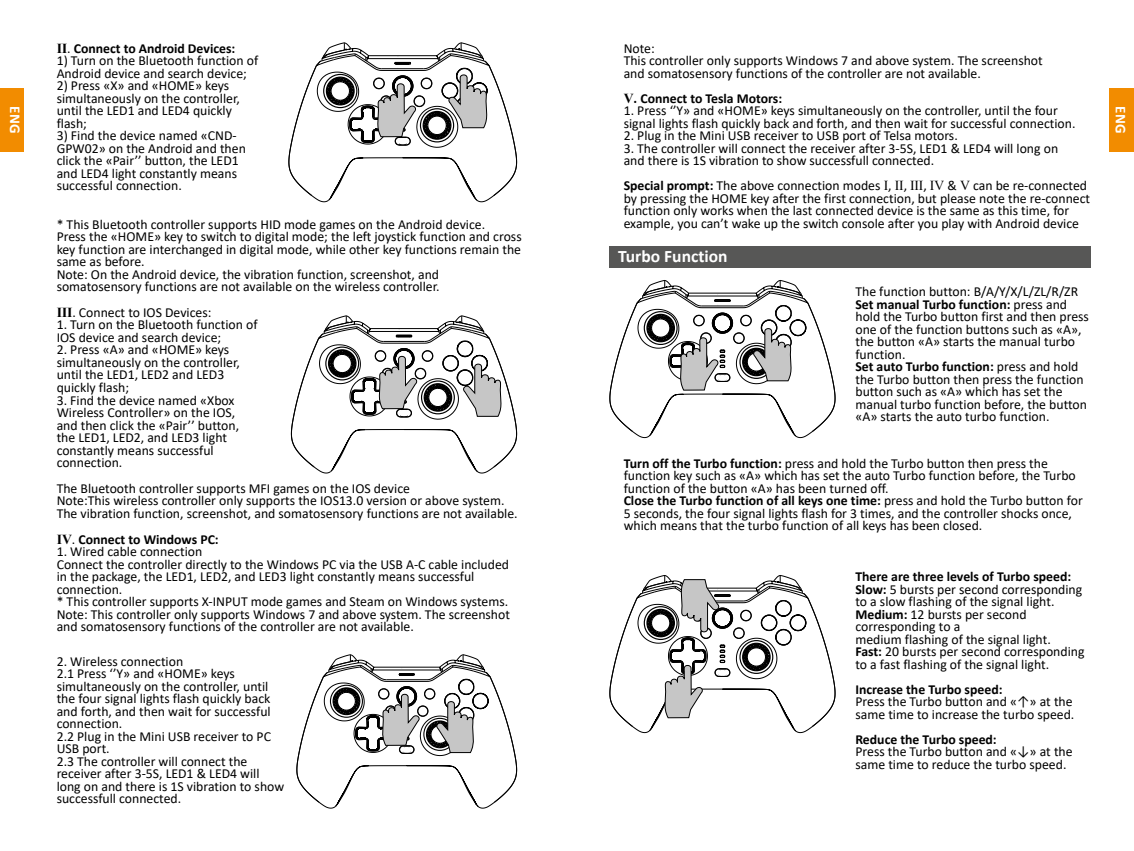
<style>
.page{position:relative;width:1134px;height:851px;background:#fff}
.page>*{position:absolute;margin:0;border:0;box-sizing:border-box;transform-origin:0 0}
.t1{font:700 17.5px "Calibri";color:#fff}
.t2{font:700 15px "Calibri";color:#fff}
.t3{font:13.75px/12.5px "Calibri";color:#000}
.t4{font:700 13.75px "Calibri";color:#000}
.s1{font-family:"Times New Roman"}
.s2{font-weight:400}
.s3{font-weight:700}
.s4{font-family:"Times New Roman";font-weight:700}
</style>
<div class="page">
<div style="left:0;top:88px;width:23px;height:63px;background:#f28c00"></div>
<div style="left:1110px;top:88px;width:24px;height:63px;background:#f28c00"></div>
<div style="left:609px;top:247px;width:482px;height:21px;background:#575756"></div>
<svg style="left:288px;top:42px;width:229px;height:160px"></svg>
<div style="left:397px;top:138px;width:11px;height:6px;background:#fff;border-radius:50%"></div>
<svg style="left:291px;top:315px;width:226px;height:158px"></svg>
<svg style="left:609px;top:280px;width:227px;height:158px"></svg>
<svg style="left:609px;top:575px;width:227px;height:158px"></svg>
<div style="left:398px;top:410px;width:12px;height:6px;background:#fff;border-radius:50%"></div>
<div style="left:717px;top:375px;width:11px;height:5px;background:#fff;border-radius:50%"></div>
<div style="left:717px;top:670px;width:11px;height:5px;background:#fff;border-radius:50%"></div>
<svg style="left:296px;top:654px;width:221px;height:154px"></svg>
<div style="left:401px;top:747px;width:11px;height:5px;background:#fff;border-radius:50%"></div>
<p class="t4" style="left:57px;top:39px;width:180px"><span class="s1">Ⅱ</span><span class="s2">.</span> Connect to Android Devices:</p>
<p class="t3" style="left:57px;top:54px;width:203px">1) Turn on the Bluetooth function of<br>Android device and search device;</p>
<p class="t3" style="left:57px;top:79px;width:185px">2) Press «X» and «HOME» keys simultaneously on the controller, until the LED1 and LED4 quickly flash;</p>
<p class="t3" style="left:57px;top:129px;width:191px">3) Find the device named «CND-<br>GPW02» on the Android and then click the «Pair’’ button, the LED1 and LED4 light constantly means successful connection.</p>
<p class="t3" style="left:624px;top:42px;width:421px">Note:<br>This controller only supports Windows 7 and above system. The screenshot and somatosensory functions of the controller are not available.</p>
<p class="t4" style="left:624px;top:89px;width:160px"><span class="s1">Ⅴ</span>. Connect to Tesla Motors:</p>
<p class="t3" style="left:624px;top:104px;width:453px">1. Press ‘’Y» and «HOME» keys simultaneously on the controller, until the four signal lights flash quickly back and forth, and then wait for successful connection.</p>
<p class="t3" style="left:624px;top:129px;width:336px">2. Plug in the Mini USB receiver to USB port of Telsa motors.</p>
<p class="t3" style="left:624px;top:142px;width:436px">3. The controller will connect the receiver after 3-5S, LED1 &amp; LED4 will long on and there is 1S vibration to show successfull connected.</p>
<p class="t3" style="left:624px;top:179px;width:468px"><span class="s3">Special prompt:</span> The above connection modes <span class="s1">Ⅰ</span>, <span class="s1">Ⅱ</span>, <span class="s1">Ⅲ</span>, <span class="s1">Ⅳ</span> &amp; <span class="s1">Ⅴ</span> can be re-connected by pressing the HOME key after the first connection, but please note the re-connect function only works when the last connected device is the same as this time, for example, you can’t wake up the switch console after you play with Android device</p>
<p class="t2" style="left:26px;top:106px;width:28px;rotate:90deg">ENG</p>
<p class="t2" style="left:1131px;top:106px;width:28px;rotate:90deg">ENG</p>
<p class="t3" style="left:57px;top:217px;width:466px">* This Bluetooth controller supports HID mode games on the Android device.<br>Press the «HOME» key to switch to digital mode; the left joystick function and cross key function are interchanged in digital mode, while other key functions remain the same as before.<br>Note: On the Android device, the vibration function, screenshot, and somatosensory functions are not available on the wireless controller.</p>
<p class="t1" style="left:618px;top:244px;width:111px">Turbo Function</p>
<p class="t3" style="left:855px;top:285px;width:235px">The function button: B/A/Y/X/L/ZL/R/ZR <span class="s3">Set manual Turbo function:</span> press and hold the Turbo button first and then press one of the function buttons such as «A», the button «A» starts the manual turbo function.<br><span class="s3">Set auto Turbo function:</span> press and hold the Turbo button then press the function button such as «A» which has set the manual turbo function before, the button «A» starts the auto turbo function.</p>
<p class="t3" style="left:57px;top:306px;width:156px"><span class="s4">Ⅲ</span>. Connect to IOS Devices:</p>
<p class="t3" style="left:57px;top:318px;width:202px">1. Turn on the Bluetooth function of<br>IOS device and search device;</p>
<p class="t3" style="left:57px;top:343px;width:185px">2. Press «A» and «HOME» keys simultaneously on the controller, until the LED1, LED2 and LED3 quickly flash;</p>
<p class="t3" style="left:57px;top:393px;width:184px">3. Find the device named «Xbox<br>Wireless Controller» on the IOS, and then click the «Pair’’ button, the LED1, LED2, and LED3 light constantly means successful connection.</p>
<p class="t3" style="left:624px;top:456px;width:461px"><span class="s3">Turn off the Turbo function:</span> press and hold the Turbo button then press the function key such as «A» which has set the auto Turbo function before, the Turbo function of the button «A» has been turned off.<br><span class="s3">Close the Turbo function of all keys one time:</span> press and hold the Turbo button for 5 seconds, the four signal lights flash for 3 times, and the controller shocks once, which means that the turbo function of all keys has been closed.</p>
<p class="t3" style="left:57px;top:481px;width:462px">The Bluetooth controller supports MFI games on the IOS device<br>Note:This wireless controller only supports the IOS13.0 version or above system.<br>The vibration function, screenshot, and somatosensory functions are not available.</p>
<p class="t4" style="left:57px;top:529px;width:164px"><span class="s1">Ⅳ</span><span class="s2">.</span> Connect to Windows PC:</p>
<p class="t3" style="left:57px;top:545px;width:455px">1. Wired cable connection<br>Connect the controller directly to the Windows PC via the USB A-C cable included in the package, the LED1, LED2, and LED3 light constantly means successful connection.<br>* This controller supports X-INPUT mode games and Steam on Windows systems.<br>Note: This controller only supports Windows 7 and above system. The screenshot and somatosensory functions of the controller are not available.</p>
<p class="t3" style="left:57px;top:654px;width:229px">2. Wireless connection<br>2.1 Press ‘’Y» and «HOME» keys simultaneously on the controller, until the four signal lights flash quickly back and forth, and then wait for successful connection.<br>2.2 Plug in the Mini USB receiver to PC<br>USB port.<br>2.3 The controller will connect the receiver after 3-5S, LED1 &amp; LED4 will long on and there is 1S vibration to show successfull connected.</p>
<p class="t3" style="left:855px;top:570px;width:231px"><span class="s3">There are three levels of Turbo speed:<br>Slow:</span> 5 bursts per second corresponding to a slow flashing of the signal light.<br><span class="s3">Medium:</span> 12 bursts per second corresponding to a<br>medium flashing of the signal light.<br><span class="s3">Fast:</span> 20 bursts per second corresponding to a fast flashing of the signal light.</p>
<p class="t4" style="left:855px;top:679px;width:149px">Increase the Turbo speed:</p>
<p class="t3" style="left:855px;top:695px;width:220px">Press the Turbo button and «↑» at the same time to increase the turbo speed.</p>
<p class="t4" style="left:855px;top:729px;width:143px">Reduce the Turbo speed:</p>
<p class="t3" style="left:855px;top:745px;width:219px">Press the Turbo button and «↓» at the same time to reduce the turbo speed.</p>
</div>
